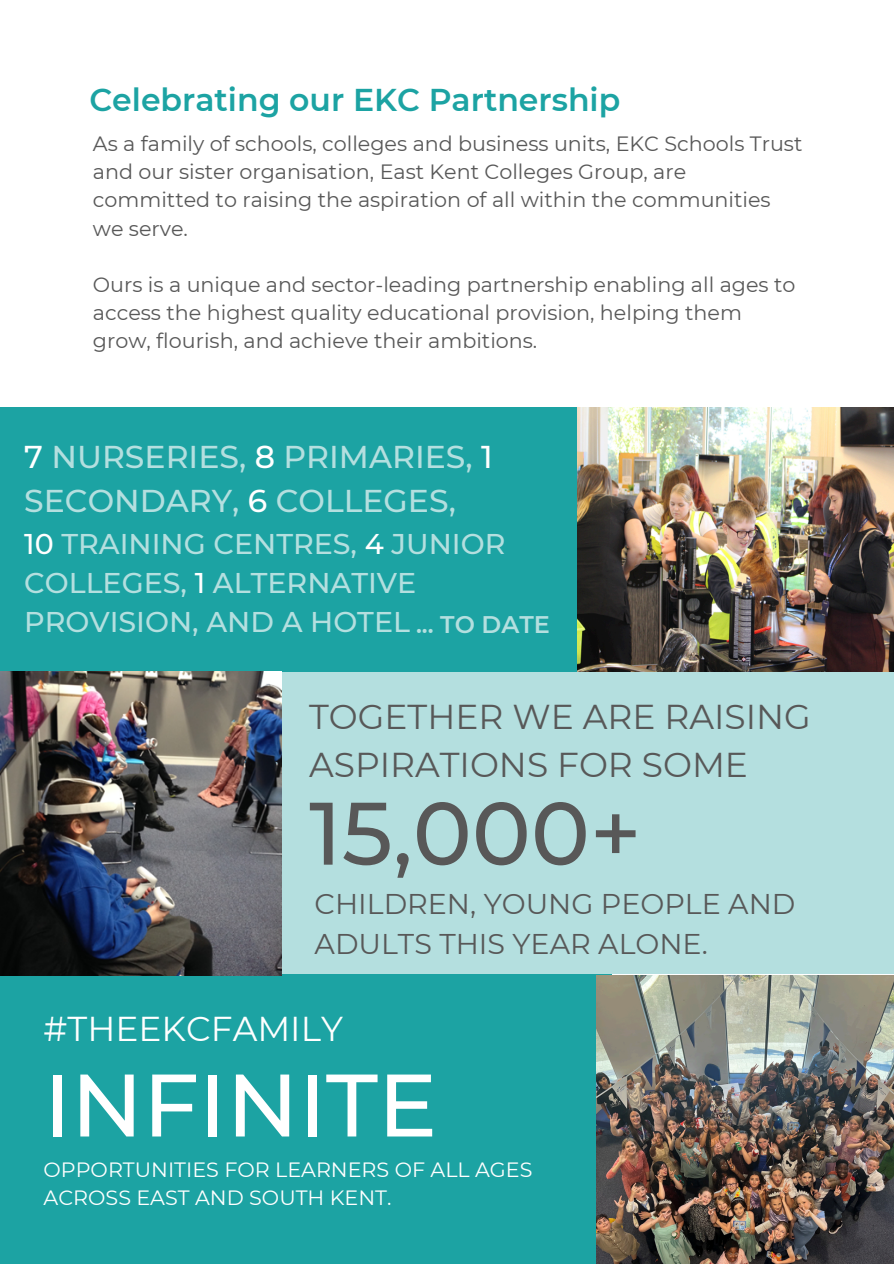
<style>
.page{position:relative;width:894px;height:1264px;background:#fff}
.page>*{position:absolute;margin:0;border:0;box-sizing:border-box;transform-origin:0 0}
.t1{font:500 88.5px "Montserrat";color:#fff}
.t2{font:500 88.5px "Montserrat";color:#585858}
.t3{font:34.5px/48px "Montserrat";color:#585858}
.t4{font:34.5px "Montserrat";color:#fff}
.t5{font:500 31.5px/43.8px "Montserrat";color:#b4dfdf}
.t6{font:600 31.5px "Montserrat";color:#1ca3a3}
.t7{font:500 28.5px/39.3px "Montserrat";color:#b4dfdf}
.t8{font:28.5px/39.3px "Montserrat";color:#585858}
.t9{font:600 24px "Montserrat";color:#b4dfdf}
.t10{font:20.7px/28.2px "Montserrat";color:#585858}
.t11{font:20.7px/28.3px "Montserrat";color:#fff}
.s1{color:#fff}
</style>
<div class="page">
<div style="left:0;top:407px;width:579px;height:266px;background:#1ca3a3"></div>
<div style="left:281px;top:672px;width:612px;height:325px;background:#b4dfdf"></div>
<div style="left:0;top:974px;width:633px;height:289px;background:#1ca3a3"></div>
<img style="left:596px;top:975px;width:297px;height:288px">
<img style="left:0;top:672px;width:281px;height:303px">
<img style="left:577px;top:407px;width:316px;height:265px">
<p class="t6" style="left:89px;top:81px;width:532px">Celebrating our EKC Partnership</p>
<h3 class="t10" style="left:93px;top:130px;width:710px">As a family of schools, colleges and business units, EKC Schools Trust and our sister organisation, East Kent Colleges Group, are committed to raising the aspiration of all within the communities we serve.</h3>
<h2 class="t10" style="left:93px;top:270px;width:703px">Ours is a unique and sector-leading partnership enabling all ages to</h2>
<h6 class="t10" style="left:93px;top:298px;width:650px">access the highest quality educational provision, helping them grow, flourish, and achieve their ambitions.</h6>
<p class="t5" style="left:24px;top:435px;width:470px"><span class="s1">7</span> NURSERIES, <span class="s1">8</span> PRIMARIES, <span class="s1">1<br></span>SECONDARY, <span class="s1">6</span> COLLEGES,</p>
<p class="t7" style="left:24px;top:523px;width:482px"><span class="s1">10</span> TRAINING CENTRES, <span class="s1">4</span> JUNIOR<br>COLLEGES, <span class="s1">1</span> ALTERNATIVE<br>PROVISION, AND A HOTEL</p>
<p class="t9" style="left:416px;top:610px;width:135px">... TO DATE</p>
<p class="t3" style="left:309px;top:692px;width:503px">TOGETHER WE ARE RAISING<br>ASPIRATIONS FOR SOME</p>
<h4 class="t2" style="left:309px;top:779px;width:334px">15,000+</h4>
<p class="t8" style="left:314px;top:884px;width:482px">CHILDREN, YOUNG PEOPLE AND<br>ADULTS THIS YEAR ALONE.</p>
<p class="t4" style="left:44px;top:1007px;width:301px">#THEEKCFAMILY</p>
<p class="t1" style="left:44px;top:1050px;width:395px">INFINITE</p>
<p class="t11" style="left:44px;top:1155px;width:490px">OPPORTUNITIES FOR LEARNERS OF ALL AGES<br>ACROSS EAST AND SOUTH KENT.</p>
</div>
